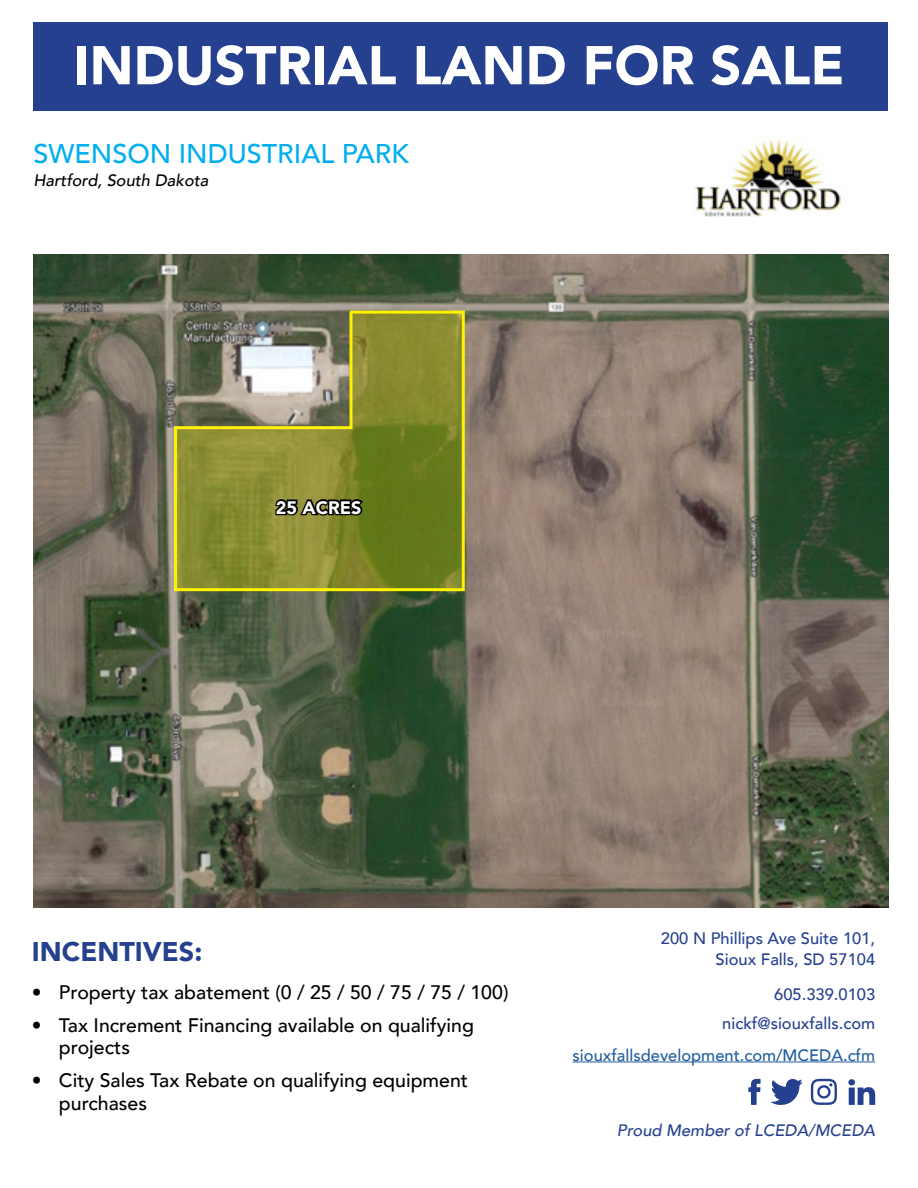
<style>
.page{position:relative;width:918px;height:1188px;background:#fff}
.page>*{position:absolute;margin:0;border:0;box-sizing:border-box;transform-origin:0 0}
.t1{font:900 54px "Avenir";color:#fff}
.t2{font:500 27px "Avenir";color:#00aeef}
.t3{font:900 27px "Avenir";color:#25408f}
.t4{font:500 19.5px/22.5px "Avenir";color:#000}
.t5{font:900 18px "Avenir";color:#fff}
.t6{font:500 16.5px/21px "Avenir";color:#25408f;text-align:right}
.t7{font:500 16.5px "Avenir";color:#215e9e}
.t8{font:italic 500 16.5px "Avenir";color:#25408f}
.t9{font:italic 500 16.5px "Avenir";color:#000}
</style>
<div class="page">
<img style="left:33px;top:255px;width:855px;height:652px">
<div style="left:33px;top:22px;width:855px;height:89px;background:#25408f"></div>
<svg style="left:771px;top:1079px;width:31px;height:26px"></svg>
<svg style="left:748px;top:1079px;width:13px;height:26px"></svg>
<svg style="left:811px;top:1079px;width:26px;height:26px"></svg>
<svg style="left:849px;top:1087px;width:26px;height:18px"></svg>
<div style="left:848px;top:1079px;width:7px;height:6px;background:#25408f;border-radius:50%"></div>
<hr style="left:573px;top:1062px;width:302px;height:1px;background:#215e9e">
<img style="left:695px;top:136px;width:150px;height:81px">
<svg style="left:172px;top:309px;width:294px;height:284px;background:#898e41"></svg>
<svg style="left:272px;top:496px;width:93px;height:22px;background:#3d3e17"></svg>
<h1 class="t1" style="left:74px;top:19px;width:772px">INDUSTRIAL LAND FOR SALE</h1>
<h2 class="t2" style="left:33px;top:131px;width:377px">SWENSON INDUSTRIAL PARK</h2>
<p class="t9" style="left:33px;top:170px;width:177px">Hartford, South Dakota</p>
<p class="t5" style="left:276px;top:492px;width:87px">25 ACRES</p>
<h2 class="t3" style="left:32px;top:929px;width:172px">INCENTIVES:</h2>
<p class="t4" style="left:32px;top:980px;width:478px">• Property tax abatement (0 / 25 / 50 / 75 / 75 / 100)</p>
<p class="t4" style="left:59px;top:1013px;width:417px;text-indent:-27px">• Tax Increment Financing available on qualifying projects</p>
<p class="t4" style="left:59px;top:1068px;width:411px;text-indent:-27px">• City Sales Tax Rebate on qualifying equipment purchases</p>
<p class="t6" style="left:661px;top:927px;width:216px">200 N Phillips Ave Suite 101,<br>Sioux Falls, SD 57104</p>
<p class="t6" style="left:774px;top:983px;width:102px">605.339.0103</p>
<p class="t6" style="left:722px;top:1012px;width:154px">nickf@siouxfalls.com</p>
<p class="t7" style="left:573px;top:1041px;width:304px">siouxfallsdevelopment.com/MCEDA.cfm</p>
<p class="t8" style="left:617px;top:1120px;width:260px">Proud Member of LCEDA/MCEDA</p>
</div>
